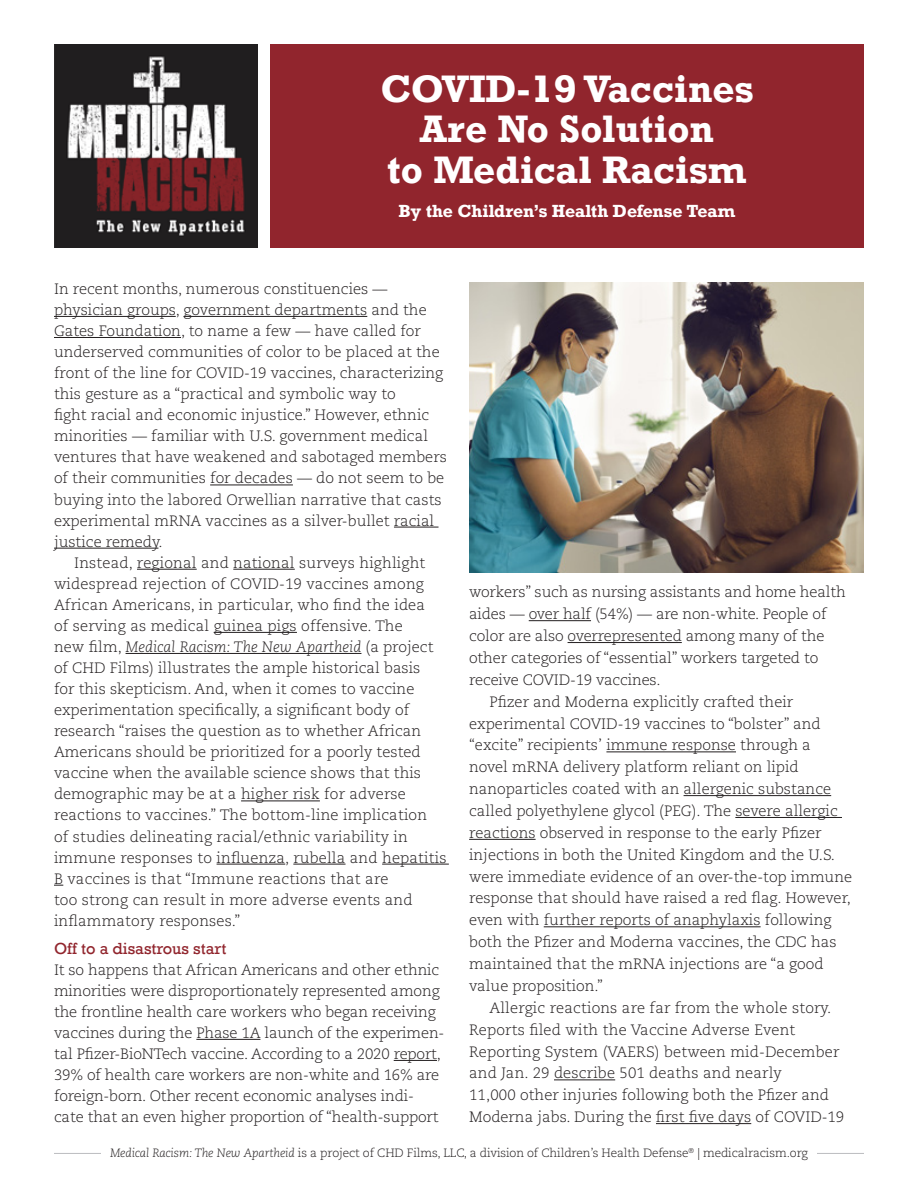
<style>
.page{position:relative;width:918px;height:1188px;background:#fff}
.page>*{position:absolute;margin:0;border:0;box-sizing:border-box;transform-origin:0 0}
.t1{font:700 36px/40.5px "Rockwell";letter-spacing:.01em;color:#fff;text-align:center}
.Subhead_B{font:700 16.5px "Rockwell";color:#fff}
.Subhead_B-2{font:16.5px "Rockwell";color:#91252d}
.text{font:300 15px/21.9px "Caecilia LT Std";color:#231f20}
.text___no_indent{font:300 15px/21px "Caecilia LT Std";letter-spacing:-.01em;color:#231f20}
.text-2{font:300 12px "Caecilia LT Std";letter-spacing:-.01em;color:#231f20}
.s1{font-style:italic}
</style>
<div class="page">
<hr style="left:54px;top:316px;width:122px;height:1px;background:#231f20">
<hr style="left:184px;top:316px;width:183px;height:1px;background:#231f20">
<hr style="left:54px;top:337px;width:127px;height:1px;background:#231f20">
<hr style="left:210px;top:485px;width:83px;height:1px;background:#231f20">
<hr style="left:394px;top:527px;width:45px;height:1px;background:#231f20">
<hr style="left:54px;top:548px;width:104px;height:1px;background:#231f20">
<hr style="left:137px;top:569px;width:60px;height:1px;background:#231f20">
<hr style="left:233px;top:569px;width:62px;height:1px;background:#231f20">
<hr style="left:214px;top:632px;width:83px;height:1px;background:#231f20">
<hr style="left:126px;top:653px;width:235px;height:1px;background:#231f20">
<hr style="left:241px;top:801px;width:79px;height:1px;background:#231f20">
<hr style="left:217px;top:864px;width:68px;height:1px;background:#231f20">
<hr style="left:293px;top:864px;width:53px;height:1px;background:#231f20">
<hr style="left:382px;top:864px;width:67px;height:1px;background:#231f20">
<hr style="left:196px;top:1039px;width:64px;height:1px;background:#231f20">
<hr style="left:394px;top:1060px;width:43px;height:1px;background:#231f20">
<hr style="left:529px;top:620px;width:62px;height:1px;background:#231f20">
<hr style="left:568px;top:642px;width:114px;height:1px;background:#231f20">
<hr style="left:606px;top:752px;width:130px;height:1px;background:#231f20">
<hr style="left:684px;top:795px;width:147px;height:1px;background:#231f20">
<hr style="left:735px;top:817px;width:107px;height:1px;background:#231f20">
<hr style="left:469px;top:839px;width:67px;height:1px;background:#231f20">
<hr style="left:544px;top:926px;width:217px;height:1px;background:#231f20">
<hr style="left:554px;top:1080px;width:61px;height:1px;background:#231f20">
<hr style="left:656px;top:1123px;width:95px;height:1px;background:#231f20">
<div style="left:270px;top:44px;width:594px;height:203px;background:#91252d"></div>
<img style="left:54px;top:44px;width:203px;height:203px">
<img style="left:469px;top:282px;width:395px;height:290px">
<hr style="left:54px;top:1153px;width:810px;height:1px;background:#bcbdc0">
<div style="left:101px;top:1148px;width:716px;height:21px;background:#fff"></div>
<p class="t1" style="left:380px;top:68px;width:375px">COVID-19 Vaccines<br>Are No Solution<br>to Medical Racism</p>
<p class="Subhead_B" style="left:398px;top:200px;width:339px">By the Children’s Health Defense Team</p>
<p class="text___no_indent" style="left:54px;top:279px;width:394px">In recent months, numerous constituencies — physician groups, government departments and the Gates Foundation, to name a few — have called for underserved communities of color to be placed at the front of the line for COVID-19 vaccines, characterizing this gesture as a “practical and symbolic way to<br>fight racial and economic injustice.” However, ethnic minorities — familiar with U.S. government medical ventures that have weakened and sabotaged members of their communities for decades — do not seem to be buying into the labored Orwellian narrative that casts experimental mRNA vaccines as a silver-bullet racial justice remedy.</p>
<p class="text" style="left:54px;top:552px;width:394px;line-height:21px;text-indent:20px">Instead, regional and national surveys highlight widespread rejection of COVID-19 vaccines among African Americans, in particular, who find the idea<br>of serving as medical guinea pigs offensive. The<br>new film, <span class="s1">Medical Racism: The New Apartheid</span> (a project of CHD Films) illustrates the ample historical basis<br>for this skepticism. And, when it comes to vaccine experimentation specifically, a significant body of research “raises the question as to whether African Americans should be prioritized for a poorly tested vaccine when the available science shows that this demographic may be at a higher risk for adverse reactions to vaccines.” The bottom-line implication<br>of studies delineating racial/ethnic variability in immune responses to influenza, rubella and hepatitis B vaccines is that “Immune reactions that are<br>too strong can result in more adverse events and inflammatory responses.”</p>
<p class="Subhead_B-2" style="left:54px;top:939px;width:174px">Off to a disastrous start</p>
<p class="text___no_indent" style="left:54px;top:959px;width:392px">It so happens that African Americans and other ethnic minorities were disproportionately represented among the frontline health care workers who began receiving vaccines during the Phase 1A launch of the experimen&shy;tal Pfizer-BioNTech vaccine. According to a 2020 report, 39% of health care workers are non-white and 16% are foreign-born. Other recent economic analyses indi&shy;cate that an even higher proportion of “health-support</p>
<p class="text___no_indent" style="left:469px;top:582px;width:378px;line-height:21.9px">workers” such as nursing assistants and home health aides — over half (54%) — are non-white. People of color are also overrepresented among many of the other categories of “essential” workers targeted to receive COVID-19 vaccines.</p>
<p class="text" style="left:469px;top:691px;width:385px;text-indent:20px">Pfizer and Moderna explicitly crafted their experimental COVID-19 vaccines to “bolster” and “excite” recipients’ immune response through a novel mRNA delivery platform reliant on lipid nanoparticles coated with an allergenic substance called polyethylene glycol (PEG). The severe allergic reactions observed in response to the early Pfizer injections in both the United Kingdom and the U.S. were immediate evidence of an over-the-top immune response that should have raised a red flag. However, even with further reports of anaphylaxis following both the Pfizer and Moderna vaccines, the CDC has maintained that the mRNA injections are “a good value proposition.”</p>
<p class="text" style="left:469px;top:997px;width:377px;text-indent:20px">Allergic reactions are far from the whole story.<br>Reports filed with the Vaccine Adverse Event Reporting System (VAERS) between mid-December and Jan. 29 describe 501 deaths and nearly<br>11,000 other injuries following both the Pfizer and Moderna jabs. During the first five days of COVID-19</p>
<p class="text-2" style="left:110px;top:1146px;width:699px"><span class="s1">Medical Racism: The New Apartheid</span> is a project of CHD Films, LLC, a division of Children’s Health Defense<sup>®</sup> | medicalracism.org</p>
</div>
